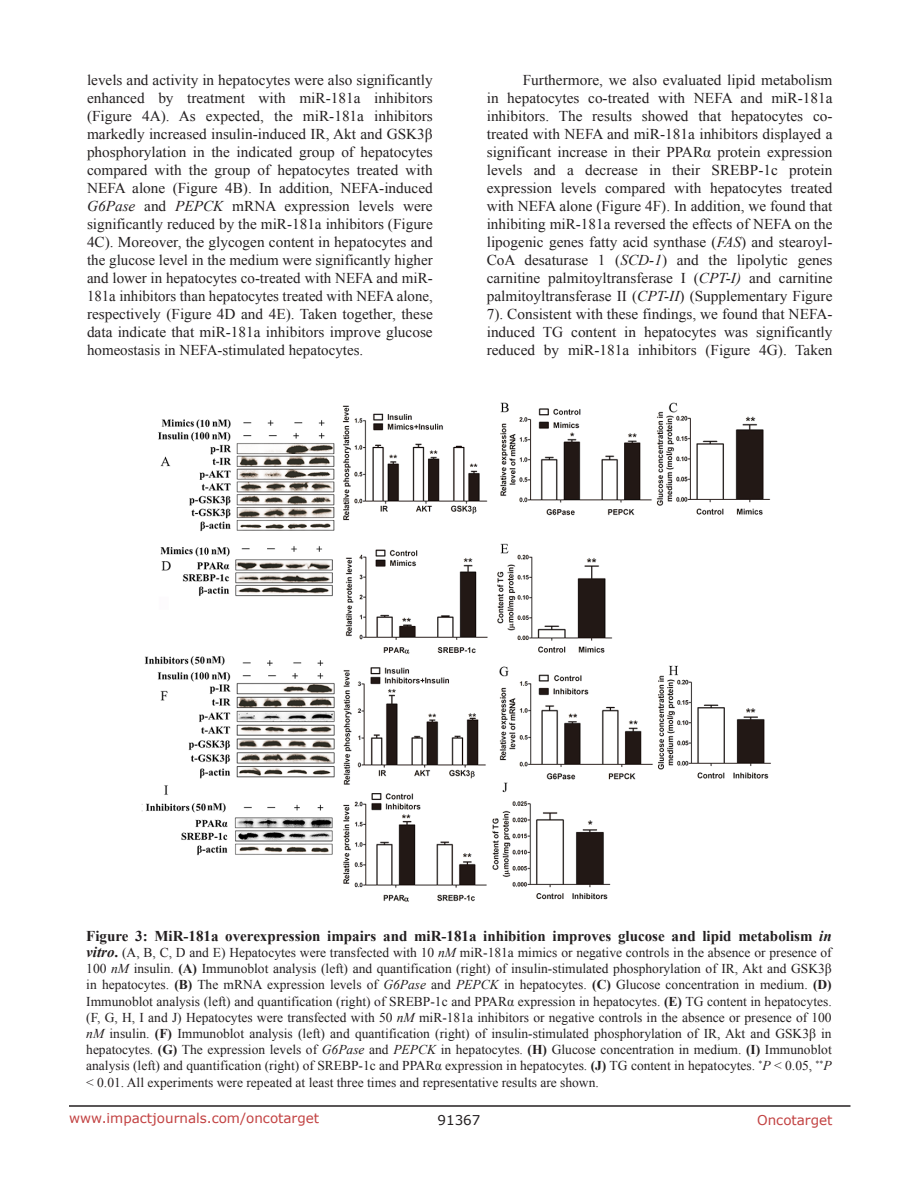
<style>
.page{position:relative;width:918px;height:1188px;background:#fff}
.page>*{position:absolute;margin:0;border:0;box-sizing:border-box;transform-origin:0 0}
.BodyText{font:15px/18px "Times New Roman";color:#231f20;text-align:justify}
.figuretext{font:700 15px "Times New Roman";color:#231f20}
.figuretext-2{font:13.5px/16.2px "Times New Roman";color:#231f20;text-align:justify}
.t1{font:13.5px "Verdana";color:#c24141}
.t2{font:13.5px "Verdana";color:#231f20}
.s1{font-style:italic}
.s2{font-weight:700;font-style:italic;font-size:15px}
.s3{font-weight:700;font-size:15px}
.s4{font-weight:700}
</style>
<div class="page">
<hr style="left:69px;top:1105px;width:781px;height:2px;background:#231f20">
<img style="left:141px;top:402px;width:630px;height:500px">
<p class="BodyText" style="left:87px;top:71px;width:347px">levels and activity in hepatocytes were also significantly enhanced by treatment with miR-181a inhibitors (Figure 4A). As expected, the miR-181a inhibitors markedly increased insulin-induced IR, Akt and GSK3β phosphorylation in the indicated group of hepatocytes compared with the group of hepatocytes treated with NEFA alone (Figure 4B). In addition, NEFA-induced <span class="s1">G6Pase</span> and <span class="s1">PEPCK</span> mRNA expression levels were significantly reduced by the miR-181a inhibitors (Figure 4C). Moreover, the glycogen content in hepatocytes and the glucose level in the medium were significantly higher and lower in hepatocytes co-treated with NEFA and miR-181a inhibitors than hepatocytes treated with NEFA alone, respectively (Figure 4D and 4E). Taken together, these data indicate that miR-181a inhibitors improve glucose homeostasis in NEFA-stimulated hepatocytes.</p>
<p class="BodyText" style="left:487px;top:71px;width:347px;text-indent:36px">Furthermore, we also evaluated lipid metabolism in hepatocytes co-treated with NEFA and miR-181a inhibitors. The results showed that hepatocytes co&shy;treated with NEFA and miR-181a inhibitors displayed a significant increase in their PPARα protein expression levels and a decrease in their SREBP-1c protein expression levels compared with hepatocytes treated with NEFA alone (Figure 4F). In addition, we found that inhibiting miR-181a reversed the effects of NEFA on the lipogenic genes fatty acid synthase (<span class="s1">FAS</span>) and stearoyl-CoA desaturase 1 (<span class="s1">SCD-1</span>) and the lipolytic genes carnitine palmitoyltransferase I (<span class="s1">CPT-I)</span> and carnitine palmitoyltransferase II (<span class="s1">CPT-II</span>) (Supplementary Figure 7). Consistent with these findings, we found that NEFA&shy;induced TG content in hepatocytes was significantly reduced by miR-181a inhibitors (Figure 4G). Taken</p>
<p class="figuretext" style="left:86px;top:925px;width:747px">Figure 3: MiR-181a overexpression impairs and miR-181a inhibition improves glucose and lipid metabolism <span class="s1">in</span></p>
<p class="figuretext-2" style="left:86px;top:944px;width:747px"><span class="s2">vitro</span><span class="s3">.</span> (A, B, C, D and E) Hepatocytes were transfected with 10 <span class="s1">nM</span> miR-181a mimics or negative controls in the absence or presence of 100 <span class="s1">nM</span> insulin. <span class="s4">(A)</span> Immunoblot analysis (left) and quantification (right) of insulin-stimulated phosphorylation of IR, Akt and GSK3β in hepatocytes. <span class="s4">(B)</span> The mRNA expression levels of <span class="s1">G6Pase</span> and <span class="s1">PEPCK</span> in hepatocytes. <span class="s4">(C)</span> Glucose concentration in medium. <span class="s4">(D)<br></span>Immunoblot analysis (left) and quantification (right) of SREBP-1c and PPARα expression in hepatocytes. <span class="s4">(E)</span> TG content in hepatocytes. (F, G, H, I and J) Hepatocytes were transfected with 50 <span class="s1">nM</span> miR-181a inhibitors or negative controls in the absence or presence of 100 <span class="s1">nM</span> insulin. <span class="s4">(F)</span> Immunoblot analysis (left) and quantification (right) of insulin-stimulated phosphorylation of IR, Akt and GSK3β in hepatocytes. <span class="s4">(G)</span> The expression levels of <span class="s1">G6Pase</span> and <span class="s1">PEPCK</span> in hepatocytes. <span class="s4">(H)</span> Glucose concentration in medium. <span class="s4">(I)</span> Immunoblot analysis (left) and quantification (right) of SREBP-1c and PPARα expression in hepatocytes. <span class="s4">(J)</span> TG content in hepatocytes. <sup>*</sup><span class="s1">P</span> &lt; 0.05, <sup>**</sup><span class="s1">P </span>&lt; 0.01. All experiments were repeated at least three times and representative results are shown.</p>
<p class="t1" style="left:69px;top:1109px;width:252px">www.impactjournals.com/oncotarget</p>
<p class="t2" style="left:438px;top:1111px;width:44px">91367</p>
<p class="t1" style="left:757px;top:1111px;width:77px">Oncotarget</p>
</div>
